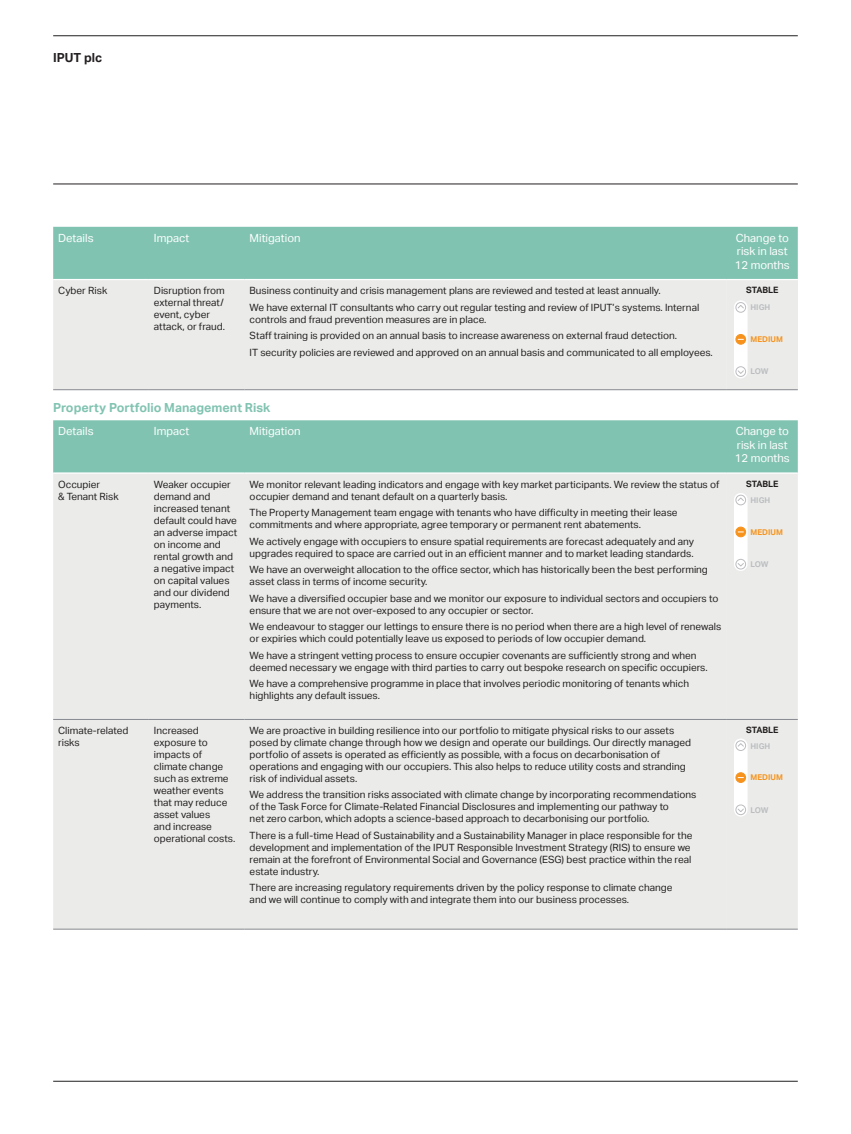
<style>
.page{position:relative;width:851px;height:1134px;background:#fff}
.page>*{position:absolute;margin:0;border:0;box-sizing:border-box;transform-origin:0 0}
.K_-_Body_Heading_FIN{font:700 12.5px "Aktiv Grotesk";color:#81c3b1}
.t1{font:700 12.5px "Aktiv Grotesk";color:#231f20}
.K___Body_2019{font:11.25px/13.5px "Aktiv Grotesk";color:#fff}
.K___Body_2019-2{font:10px/12px "Aktiv Grotesk";color:#231f20}
.K___Body_2019-3{font:700 8.75px "Aktiv Grotesk";color:#231f20}
.K___Body_2019-4{font:700 8px "Aktiv Grotesk";color:#bcbdc0}
.K___Body_2019-5{font:700 8px "Aktiv Grotesk";color:#f7931d}
</style>
<div class="page">
<hr style="left:53px;top:184px;width:744px;height:1px;background:#231f20">
<div style="left:53px;top:227px;width:744px;height:52px;background:#81c3b1"></div>
<div style="left:53px;top:280px;width:673px;height:109px;background:#ebecea"></div>
<div style="left:726px;top:280px;width:71px;height:110px;background:#ebecea"></div>
<hr style="left:53px;top:389px;width:96px;height:1px;background:#86898f">
<hr style="left:149px;top:389px;width:95px;height:1px;background:#86898f">
<hr style="left:244px;top:389px;width:482px;height:1px;background:#86898f">
<hr style="left:726px;top:389px;width:71px;height:1px;background:#86898f">
<div style="left:53px;top:420px;width:744px;height:52px;background:#81c3b1"></div>
<div style="left:53px;top:474px;width:673px;height:455px;background:#ebecea"></div>
<hr style="left:53px;top:719px;width:96px;height:1px;background:#86898f">
<hr style="left:149px;top:719px;width:95px;height:1px;background:#86898f">
<hr style="left:244px;top:719px;width:482px;height:1px;background:#86898f">
<hr style="left:53px;top:929px;width:96px;height:1px;background:#86898f">
<hr style="left:149px;top:929px;width:95px;height:1px;background:#86898f">
<hr style="left:244px;top:929px;width:482px;height:1px;background:#86898f">
<hr style="left:726px;top:929px;width:71px;height:1px;background:#86898f">
<div style="left:726px;top:474px;width:71px;height:455px;background:#ebecea"></div>
<div style="left:733px;top:300px;width:14px;height:78px;background:#fff;border-radius:7px"></div>
<svg style="left:735px;top:334px;width:10px;height:10px"></svg>
<div style="left:735px;top:334px;width:10px;height:10px;border:1px solid #f7931d;border-radius:50%"></div>
<div style="left:735px;top:302px;width:10px;height:11px;border:1px solid #bcbdc0;border-radius:50%"></div>
<svg style="left:737px;top:304px;width:7px;height:5px"></svg>
<div style="left:735px;top:366px;width:10px;height:11px;border:1px solid #bcbdc0;border-radius:50%"></div>
<svg style="left:737px;top:370px;width:7px;height:4px"></svg>
<hr style="left:53px;top:35px;width:744px;height:1px;background:#231f20">
<hr style="left:53px;top:1081px;width:744px;height:1px;background:#231f20">
<p class="t1" style="left:53px;top:50px;width:51px">IPUT plc</p>
<p class="K___Body_2019" style="left:58px;top:231px;width:37px">Details</p>
<p class="K___Body_2019" style="left:154px;top:231px;width:37px">Impact</p>
<p class="K___Body_2019" style="left:249px;top:231px;width:52px">Mitigation</p>
<p class="K___Body_2019" style="left:734px;top:231px;width:56px">Change to risk in last<br>12 months</p>
<p class="K___Body_2019-2" style="left:58px;top:285px;width:51px">Cyber Risk</p>
<p class="K___Body_2019-2" style="left:154px;top:285px;width:73px">Disruption from external threat/ event, cyber attack, or fraud.</p>
<p class="K___Body_2019-2" style="left:249px;top:285px;width:412px">Business continuity and crisis management plans are reviewed and tested at least annually.</p>
<p class="K___Body_2019-3" style="left:746px;top:285px;width:34px">STABLE</p>
<p class="K___Body_2019-2" style="left:249px;top:301px;width:451px">We have external IT consultants who carry out regular testing and review of IPUT’s systems. Internal controls and fraud prevention measures are in place.</p>
<p class="K___Body_2019-2" style="left:249px;top:330px;width:429px">Staff training is provided on an annual basis to increase awareness on external fraud detection.</p>
<p class="K___Body_2019-2" style="left:249px;top:346px;width:464px">IT security policies are reviewed and approved on an annual basis and communicated to all employees.</p>
<p class="K___Body_2019-4" style="left:750px;top:303px;width:21px">HIGH</p>
<p class="K___Body_2019-5" style="left:750px;top:335px;width:34px">MEDIUM</p>
<p class="K___Body_2019-4" style="left:750px;top:367px;width:20px">LOW</p>
<p class="K_-_Body_Heading_FIN" style="left:53px;top:400px;width:218px">Property Portfolio Management Risk</p>
<p class="K___Body_2019" style="left:58px;top:425px;width:37px">Details</p>
<p class="K___Body_2019" style="left:154px;top:425px;width:37px">Impact</p>
<p class="K___Body_2019" style="left:249px;top:425px;width:52px">Mitigation</p>
<p class="K___Body_2019" style="left:734px;top:425px;width:56px">Change to risk in last<br>12 months</p>
<p class="K___Body_2019-2" style="left:58px;top:478px;width:62px">Occupier<br>&amp; Tenant Risk</p>
<p class="K___Body_2019-2" style="left:154px;top:478px;width:85px">Weaker occupier demand and increased tenant default could have an adverse impact on income and rental growth and a negative impact on capital values and our dividend payments.</p>
<p class="K___Body_2019-2" style="left:249px;top:478px;width:471px">We monitor relevant leading indicators and engage with key market participants. We review the status of occupier demand and tenant default on a quarterly basis.</p>
<p class="K___Body_2019-3" style="left:746px;top:479px;width:34px">STABLE</p>
<p class="K___Body_2019-4" style="left:750px;top:495px;width:21px">HIGH</p>
<p class="K___Body_2019-2" style="left:249px;top:507px;width:429px">The Property Management team engage with tenants who have difficulty in meeting their lease commitments and where appropriate, agree temporary or permanent rent abatements.</p>
<p class="K___Body_2019-2" style="left:249px;top:535px;width:446px">We actively engage with occupiers to ensure spatial requirements are forecast adequately and any upgrades required to space are carried out in an efficient manner and to market leading standards.</p>
<p class="K___Body_2019-2" style="left:249px;top:564px;width:459px">We have an overweight allocation to the office sector, which has historically been the best performing asset class in terms of income security.</p>
<p class="K___Body_2019-2" style="left:249px;top:592px;width:470px">We have a diversified occupier base and we monitor our exposure to individual sectors and occupiers to ensure that we are not over-exposed to any occupier or sector.</p>
<p class="K___Body_2019-2" style="left:249px;top:621px;width:473px">We endeavour to stagger our lettings to ensure there is no period when there are a high level of renewals or expiries which could potentially leave us exposed to periods of low occupier demand.</p>
<p class="K___Body_2019-2" style="left:249px;top:649px;width:459px">We have a stringent vetting process to ensure occupier covenants are sufficiently strong and when deemed necessary we engage with third parties to carry out bespoke research on specific occupiers.</p>
<p class="K___Body_2019-2" style="left:249px;top:677px;width:441px">We have a comprehensive programme in place that involves periodic monitoring of tenants which highlights any default issues.</p>
<p class="K___Body_2019-5" style="left:750px;top:527px;width:34px">MEDIUM</p>
<p class="K___Body_2019-4" style="left:750px;top:560px;width:20px">LOW</p>
<p class="K___Body_2019-2" style="left:58px;top:724px;width:72px">Climate-related risks</p>
<p class="K___Body_2019-2" style="left:154px;top:724px;width:83px">Increased exposure to impacts of climate change such as extreme weather events that may reduce asset values<br>and increase operational costs.</p>
<p class="K___Body_2019-2" style="left:249px;top:724px;width:443px">We are proactive in building resilience into our portfolio to mitigate physical risks to our assets posed by climate change through how we design and operate our buildings. Our directly managed portfolio of assets is operated as efficiently as possible, with a focus on decarbonisation of operations and engaging with our occupiers. This also helps to reduce utility costs and stranding risk of individual assets.</p>
<p class="K___Body_2019-2" style="left:249px;top:789px;width:448px">We address the transition risks associated with climate change by incorporating recommendations of the Task Force for Climate-Related Financial Disclosures and implementing our pathway to<br>net zero carbon, which adopts a science-based approach to decarbonising our portfolio.</p>
<p class="K___Body_2019-2" style="left:249px;top:829px;width:444px">There is a full-time Head of Sustainability and a Sustainability Manager in place responsible for the development and implementation of the IPUT Responsible Investment Strategy (RIS) to ensure we remain at the forefront of Environmental Social and Governance (ESG) best practice within the real estate industry.</p>
<p class="K___Body_2019-2" style="left:249px;top:881px;width:424px">There are increasing regulatory requirements driven by the policy response to climate change and we will continue to comply with and integrate them into our business processes.</p>
<p class="K___Body_2019-3" style="left:746px;top:725px;width:34px">STABLE</p>
<p class="K___Body_2019-4" style="left:750px;top:741px;width:21px">HIGH</p>
<p class="K___Body_2019-5" style="left:750px;top:773px;width:34px">MEDIUM</p>
<p class="K___Body_2019-4" style="left:750px;top:805px;width:20px">LOW</p>
</div>
